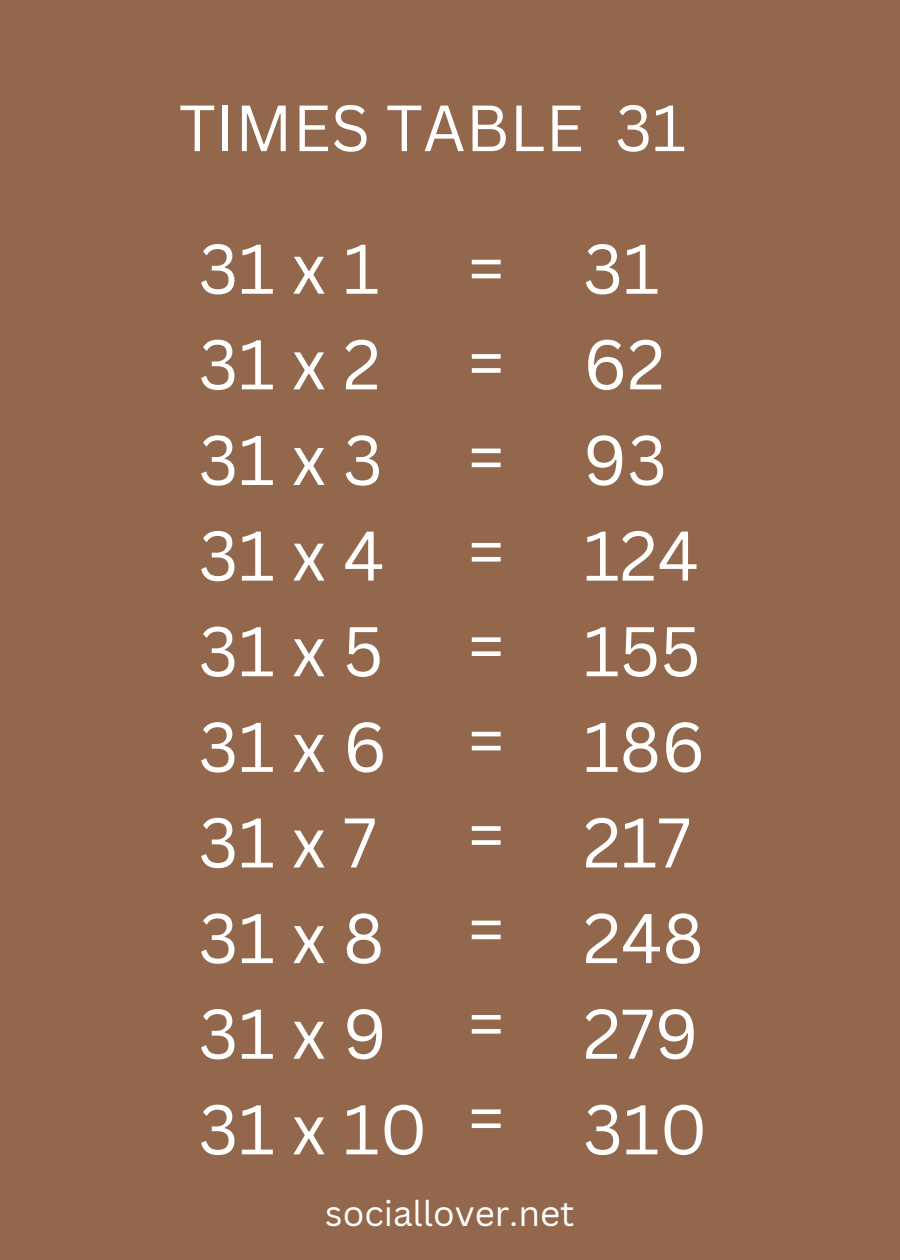
<style>
.page{position:relative;width:900px;height:1260px;background:#92674c}
.page>*{position:absolute;margin:0;border:0;box-sizing:border-box;transform-origin:0 0}
.t1{font:68.75px/95.5px "Canva Sans";letter-spacing:.245em;color:#fff}
.t2{font:68.75px/95.5px "Canva Sans";color:#fff}
.t3{font:63.75px "Canva Sans";color:#fff}
.t4{font:35px "Canva Sans";color:#fff}
</style>
<div class="page">
<p class="t3" style="left:179px;top:83px;width:509px">TIMES TABLE 31</p>
<h1 class="t1" style="left:199px;top:219px;width:231px">31x1<br>31x2<br>31x3<br>31x4<br>31x5<br>31x6<br>31x7<br>31x8<br>31x9<br>31 x 10</h1>
<h2 class="t2" style="left:467px;top:219px;width:39px">=</h2>
<p class="t2" style="left:467px;top:314px;width:39px">=</p>
<p class="t2" style="left:467px;top:408px;width:39px">=</p>
<p class="t2" style="left:467px;top:502px;width:39px">=</p>
<p class="t2" style="left:467px;top:597px;width:39px">=</p>
<p class="t2" style="left:467px;top:691px;width:39px">=</p>
<p class="t2" style="left:467px;top:786px;width:39px">=</p>
<p class="t2" style="left:467px;top:880px;width:39px">=</p>
<p class="t2" style="left:467px;top:974px;width:39px">=</p>
<p class="t2" style="left:467px;top:1069px;width:39px">=</p>
<p class="t2" style="left:583px;top:219px;width:126px">31<br>62<br>93<br>124<br>155<br>186<br>217<br>248<br>279<br>310</p>
<h2 class="t4" style="left:325px;top:1188px;width:251px">sociallover.net</h2>
</div>
